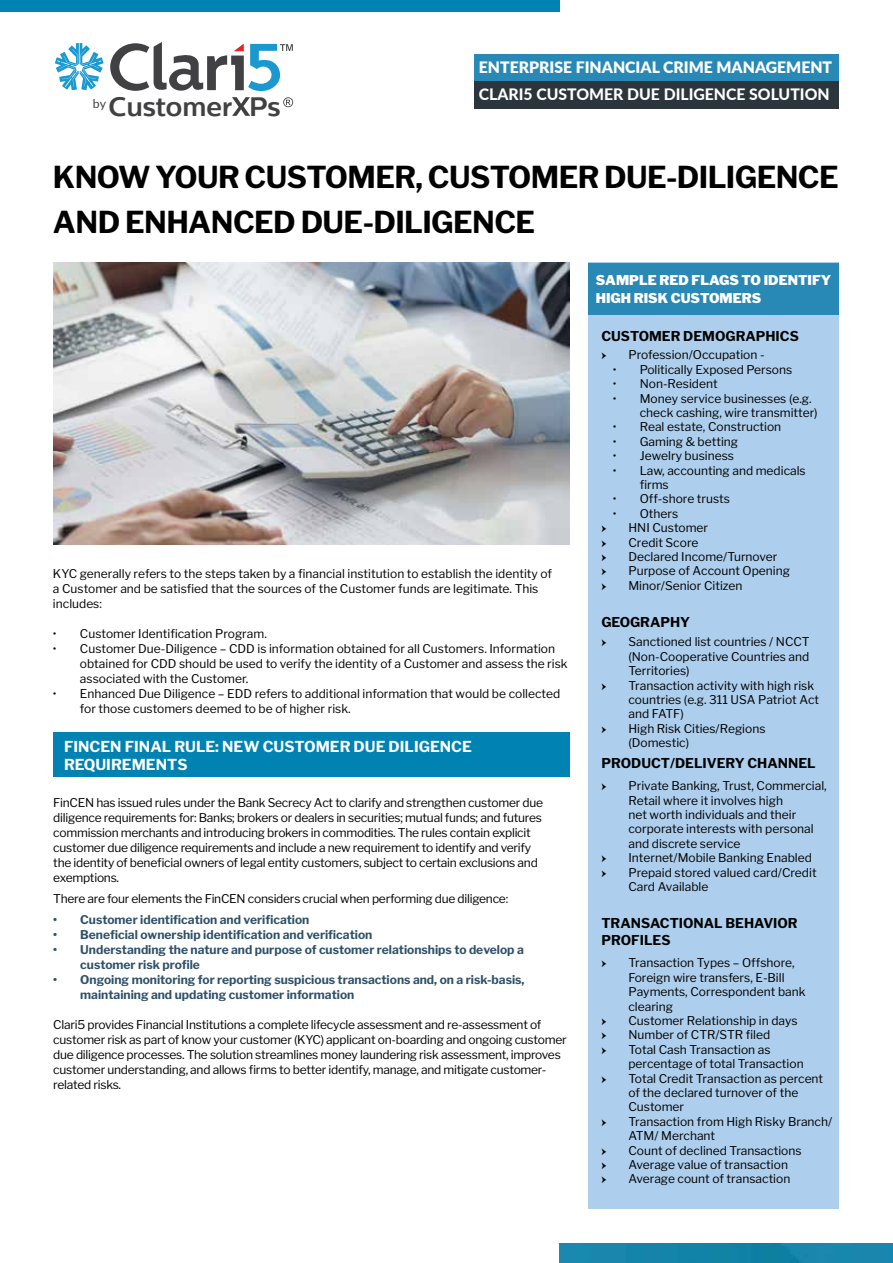
<style>
.page{position:relative;width:893px;height:1263px;background:#fff}
.page>*{position:absolute;margin:0;border:0;box-sizing:border-box;transform-origin:0 0}
.t1{font:700 30px/45px "Libre Franklin";letter-spacing:-.02em;color:#000}
.t2{font:700 26.55px "Centrale Sans";color:#414042}
.t3{font:900 15.75px "Lato";color:#fff}
.t4{font:800 15.75px "Lato";color:#fff}
.t5{font:700 15px/18px "Libre Franklin";color:#fff}
.t6{font:700 13.5px/16.2px "Libre Franklin";color:#000101}
.t7{font:900 13.5px/18px "Libre Franklin";color:#fff}
.t8{font:12px/14.4px "Libre Franklin";color:#000}
.t9{font:12px/15px "Libre Franklin";letter-spacing:-.02em;color:#000}
.t10{font:700 12px/15px "Libre Franklin";color:#2e5069}
.s1{font-family:"Minion Pro"}
</style>
<div class="page">
<img style="left:559px;top:1244px;width:334px;height:19px">
<div style="left:0;top:0;width:559px;height:12px;background:#0083b3"></div>
<svg style="left:55px;top:43px;width:49px;height:47px"></svg>
<svg style="left:110px;top:42px;width:183px;height:74px"></svg>
<div style="left:53px;top:732px;width:517px;height:45px;background:#0083b3"></div>
<div style="left:475px;top:54px;width:364px;height:28px;background:#2888b6"></div>
<div style="left:475px;top:82px;width:364px;height:27px;background:#2b363c"></div>
<img style="left:53px;top:263px;width:517px;height:281px">
<div style="left:589px;top:263px;width:250px;height:946px;background:#adceec"></div>
<div style="left:589px;top:263px;width:250px;height:52px;background:#2888b6"></div>
<h2 class="t2" style="left:93px;top:90px;width:189px"><sup>by</sup> Customer Ps</h2>
<h3 class="t3" style="left:479px;top:55px;width:355px">ENTERPRISE FINANCIAL CRIME MANAGEMENT</h3>
<h3 class="t4" style="left:479px;top:82px;width:352px">CLARI5 CUSTOMER DUE DILIGENCE SOLUTION</h3>
<h1 class="t1" style="left:53px;top:155px;width:787px">KNOW YOUR CUSTOMER, CUSTOMER DUE-DILIGENCE<br>AND ENHANCED DUE-DILIGENCE</h1>
<p class="t7" style="left:596px;top:271px;width:237px">SAMPLE RED FLAGS TO IDENTIFY<br>HIGH RISK CUSTOMERS</p>
<p class="t8" style="left:53px;top:566px;width:501px;line-height:15px">KYC generally refers to the steps taken by a financial institution to establish the identity of a Customer and be satisfied that the sources of the Customer funds are legitimate. This includes:</p>
<p class="t8" style="left:53px;top:626px;width:215px">• Customer Identification Program.</p>
<p class="t8" style="left:80px;top:641px;width:489px;line-height:15px;text-indent:-27px">• Customer Due-Diligence – CDD is information obtained for all Customers. Information obtained for CDD should be used to verify the identity of a Customer and assess the risk associated with the Customer.</p>
<p class="t8" style="left:80px;top:686px;width:482px;line-height:15px;text-indent:-27px">• Enhanced Due Diligence – EDD refers to additional information that would be collected for those customers deemed to be of higher risk.</p>
<p class="t5" style="left:64px;top:738px;width:409px">FINCEN FINAL RULE: NEW CUSTOMER DUE DILIGENCE<br>REQUIREMENTS</p>
<p class="t9" style="left:53px;top:795px;width:491px">FinCEN has issued rules under the Bank Secrecy Act to clarify and strengthen customer due diligence requirements for: Banks; brokers or dealers in securities; mutual funds; and futures commission merchants and introducing brokers in commodities. The rules contain explicit customer due diligence requirements and include a new requirement to identify and verify the identity of beneficial owners of legal entity customers, subject to certain exclusions and exemptions.</p>
<p class="t9" style="left:53px;top:891px;width:456px">There are four elements the FinCEN considers crucial when performing due diligence:</p>
<p class="t10" style="left:53px;top:912px;width:258px">• Customer identification and verification</p>
<p class="t10" style="left:53px;top:927px;width:321px">• Beneficial ownership identification and verification</p>
<p class="t10" style="left:80px;top:942px;width:445px;text-indent:-27px">• Understanding the nature and purpose of customer relationships to develop a customer risk profile</p>
<p class="t10" style="left:80px;top:972px;width:446px;text-indent:-27px">• Ongoing monitoring for reporting suspicious transactions and, on a risk-basis, maintaining and updating customer information</p>
<p class="t9" style="left:53px;top:1017px;width:515px">Clari5 provides Financial Institutions a complete lifecycle assessment and re-assessment of customer risk as part of know your customer (KYC) applicant on-boarding and ongoing customer due diligence processes. The solution streamlines money laundering risk assessment, improves customer understanding, and allows firms to better identify, manage, and mitigate customer&shy;related risks.</p>
<p class="t6" style="left:601px;top:328px;width:199px">CUSTOMER DEMOGRAPHICS</p>
<p class="t8" style="left:601px;top:348px;width:165px"><span class="s1">→</span> Profession/Occupation -</p>
<p class="t8" style="left:613px;top:362px;width:181px">• Politically Exposed Persons</p>
<p class="t8" style="left:613px;top:377px;width:106px">• Non-Resident</p>
<p class="t8" style="left:640px;top:391px;width:180px;text-indent:-27px">• Money service businesses (e.g. check cashing, wire transmitter)</p>
<p class="t8" style="left:613px;top:420px;width:170px">• Real estate, Construction</p>
<p class="t8" style="left:613px;top:434px;width:127px">• Gaming &amp; betting</p>
<p class="t8" style="left:613px;top:449px;width:123px">• Jewelry business</p>
<p class="t8" style="left:640px;top:463px;width:168px;text-indent:-27px">• Law, accounting and medicals firms</p>
<p class="t8" style="left:613px;top:492px;width:119px">• Off-shore trusts</p>
<p class="t8" style="left:613px;top:506px;width:67px">• Others</p>
<p class="t8" style="left:601px;top:521px;width:108px"><span class="s1">→</span> HNI Customer</p>
<p class="t8" style="left:601px;top:535px;width:98px"><span class="s1">→</span> Credit Score</p>
<p class="t8" style="left:601px;top:549px;width:177px"><span class="s1">→</span> Declared Income/Turnover</p>
<p class="t8" style="left:601px;top:564px;width:190px"><span class="s1">→</span> Purpose of Account Opening</p>
<p class="t8" style="left:601px;top:578px;width:143px"><span class="s1">→</span> Minor/Senior Citizen</p>
<p class="t6" style="left:601px;top:614px;width:90px">GEOGRAPHY</p>
<p class="t8" style="left:628px;top:635px;width:183px;text-align:justify;text-indent:-27px"><span class="s1">→</span> Sanctioned list countries / NCCT (Non-Cooperative Countries and Territories)</p>
<p class="t8" style="left:628px;top:678px;width:192px;text-indent:-27px"><span class="s1">→</span> Transaction activity with high risk countries (e.g. 311 USA Patriot Act and FATF)</p>
<p class="t8" style="left:628px;top:721px;width:139px;text-indent:-27px"><span class="s1">→</span> High Risk Cities/Regions (Domestic)</p>
<p class="t8" style="left:628px;top:779px;width:200px;text-indent:-27px"><span class="s1">→</span> Private Banking, Trust, Commercial,<br>Retail where it involves high<br>net worth individuals and their corporate interests with personal and discrete service</p>
<p class="t8" style="left:601px;top:851px;width:212px"><span class="s1">→</span> Internet/Mobile Banking Enabled</p>
<p class="t8" style="left:628px;top:865px;width:190px;text-indent:-27px"><span class="s1">→</span> Prepaid stored valued card/Credit<br>Card Available</p>
<p class="t6" style="left:601px;top:755px;width:216px">PRODUCT/DELIVERY CHANNEL</p>
<p class="t6" style="left:601px;top:915px;width:198px">TRANSACTIONAL BEHAVIOR<br>PROFILES</p>
<p class="t8" style="left:628px;top:956px;width:179px;text-indent:-27px"><span class="s1">→</span> Transaction Types – Offshore,<br>Foreign wire transfers, E-Bill<br>Payments, Correspondent bank clearing</p>
<p class="t8" style="left:601px;top:1013px;width:198px"><span class="s1">→</span> Customer Relationship in days</p>
<p class="t8" style="left:601px;top:1028px;width:170px"><span class="s1">→</span> Number of CTR/STR filed</p>
<p class="t8" style="left:628px;top:1042px;width:177px;text-indent:-27px"><span class="s1">→</span> Total Cash Transaction as percentage of total Transaction</p>
<p class="t8" style="left:628px;top:1071px;width:196px;text-indent:-27px"><span class="s1">→</span> Total Credit Transaction as percent of the declared turnover of the<br>Customer</p>
<p class="t8" style="left:628px;top:1114px;width:205px;text-indent:-27px"><span class="s1">→</span> Transaction from High Risky Branch/<br>ATM/ Merchant</p>
<p class="t8" style="left:601px;top:1143px;width:202px"><span class="s1">→</span> Count of declined Transactions</p>
<p class="t8" style="left:601px;top:1157px;width:188px"><span class="s1">→</span> Average value of transaction</p>
<p class="t8" style="left:601px;top:1172px;width:190px"><span class="s1">→</span> Average count of transaction</p>
</div>
